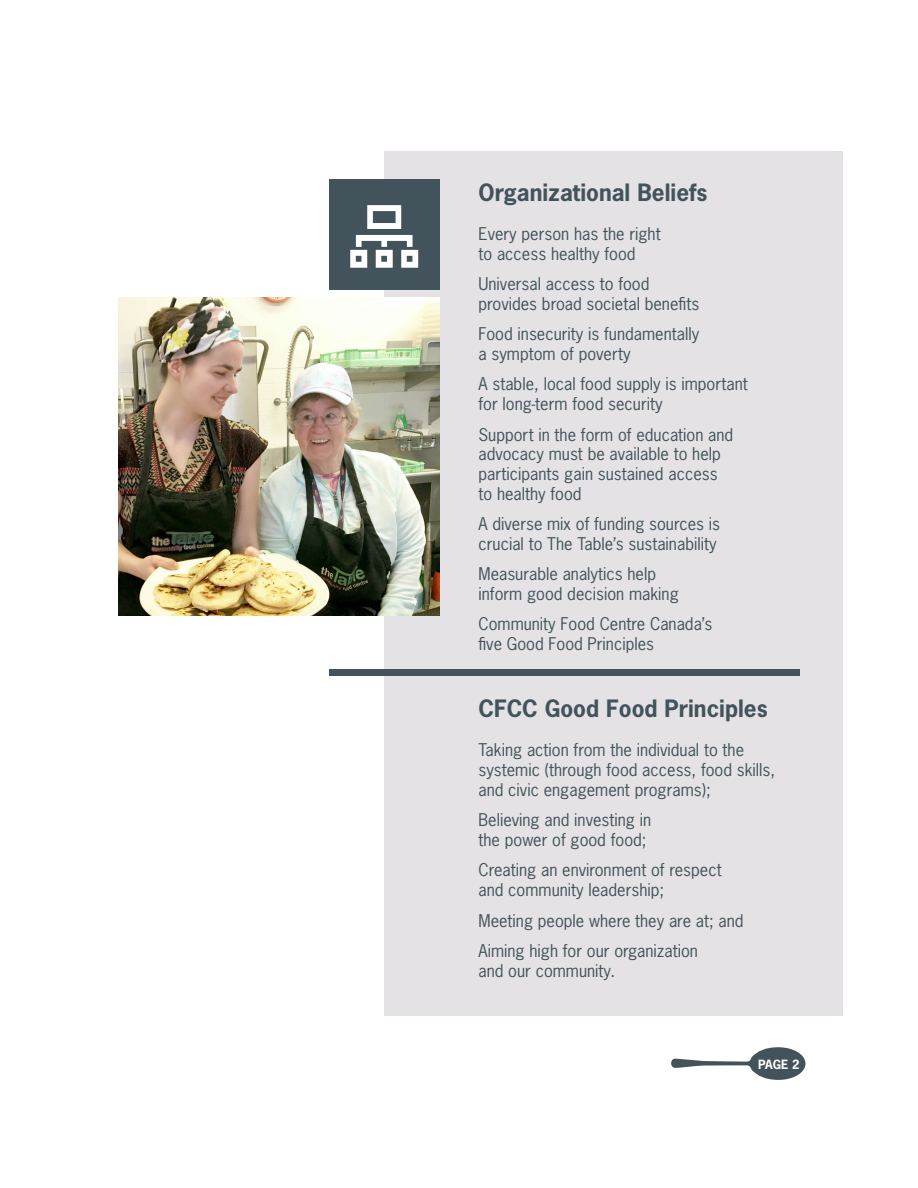
<style>
.page{position:relative;width:918px;height:1188px;background:#fff}
.page>*{position:absolute;margin:0;border:0;box-sizing:border-box;transform-origin:0 0}
.t1{font:700 22.5px "News Gothic Std";color:#42535b}
.t2{font:16.5px/19.8px "News Gothic Std";color:#42535b}
.t3{font:700 12px "News Gothic Std";color:#fff}
</style>
<div class="page">
<svg style="left:671px;top:1047px;width:135px;height:33px"></svg>
<div style="left:384px;top:151px;width:458px;height:864px;background:#e4e2e4"></div>
<div style="left:329px;top:669px;width:471px;height:6px;background:#42535b"></div>
<div style="left:329px;top:179px;width:111px;height:110px;background:#42535b"></div>
<svg style="left:350px;top:205px;width:68px;height:63px"></svg>
<img style="left:118px;top:297px;width:322px;height:319px">
<p class="t1" style="left:478px;top:177px;width:231px">Organizational Beliefs</p>
<p class="t2" style="left:478px;top:224px;width:184px">Every person has the right</p>
<p class="t2" style="left:478px;top:244px;width:159px">to access healthy food</p>
<p class="t2" style="left:478px;top:274px;width:172px">Universal access to food</p>
<p class="t2" style="left:478px;top:294px;width:222px">provides broad societal benefits</p>
<p class="t2" style="left:478px;top:324px;width:222px">Food insecurity is fundamentally</p>
<p class="t2" style="left:478px;top:344px;width:154px">a symptom of poverty</p>
<p class="t2" style="left:478px;top:374px;width:271px">A stable, local food supply is important</p>
<p class="t2" style="left:478px;top:394px;width:186px">for long-term food security</p>
<p class="t2" style="left:478px;top:424px;width:256px">Support in the form of education and advocacy must be available to help participants gain sustained access</p>
<p class="t2" style="left:478px;top:484px;width:105px">to healthy food</p>
<p class="t2" style="left:478px;top:514px;width:243px">A diverse mix of funding sources is</p>
<p class="t2" style="left:478px;top:534px;width:240px">crucial to The Table’s sustainability</p>
<p class="t2" style="left:478px;top:564px;width:179px">Measurable analytics help</p>
<p class="t2" style="left:478px;top:584px;width:202px">inform good decision making</p>
<p class="t2" style="left:478px;top:614px;width:235px">Community Food Centre Canada’s</p>
<p class="t2" style="left:478px;top:634px;width:177px">five Good Food Principles</p>
<p class="t1" style="left:478px;top:693px;width:291px">CFCC Good Food Principles</p>
<p class="t2" style="left:478px;top:740px;width:298px">Taking action from the individual to the systemic (through food access, food skills, and civic engagement programs);</p>
<p class="t2" style="left:478px;top:810px;width:174px">Believing and investing in</p>
<p class="t2" style="left:478px;top:830px;width:170px">the power of good food;</p>
<p class="t2" style="left:478px;top:860px;width:245px">Creating an environment of respect</p>
<p class="t2" style="left:478px;top:880px;width:187px">and community leadership;</p>
<p class="t2" style="left:478px;top:910px;width:267px">Meeting people where they are at; and</p>
<p class="t2" style="left:478px;top:941px;width:221px">Aiming high for our organization</p>
<p class="t2" style="left:478px;top:960px;width:138px">and our community.</p>
<p class="t3" style="left:758px;top:1057px;width:43px">PAGE 2</p>
</div>
